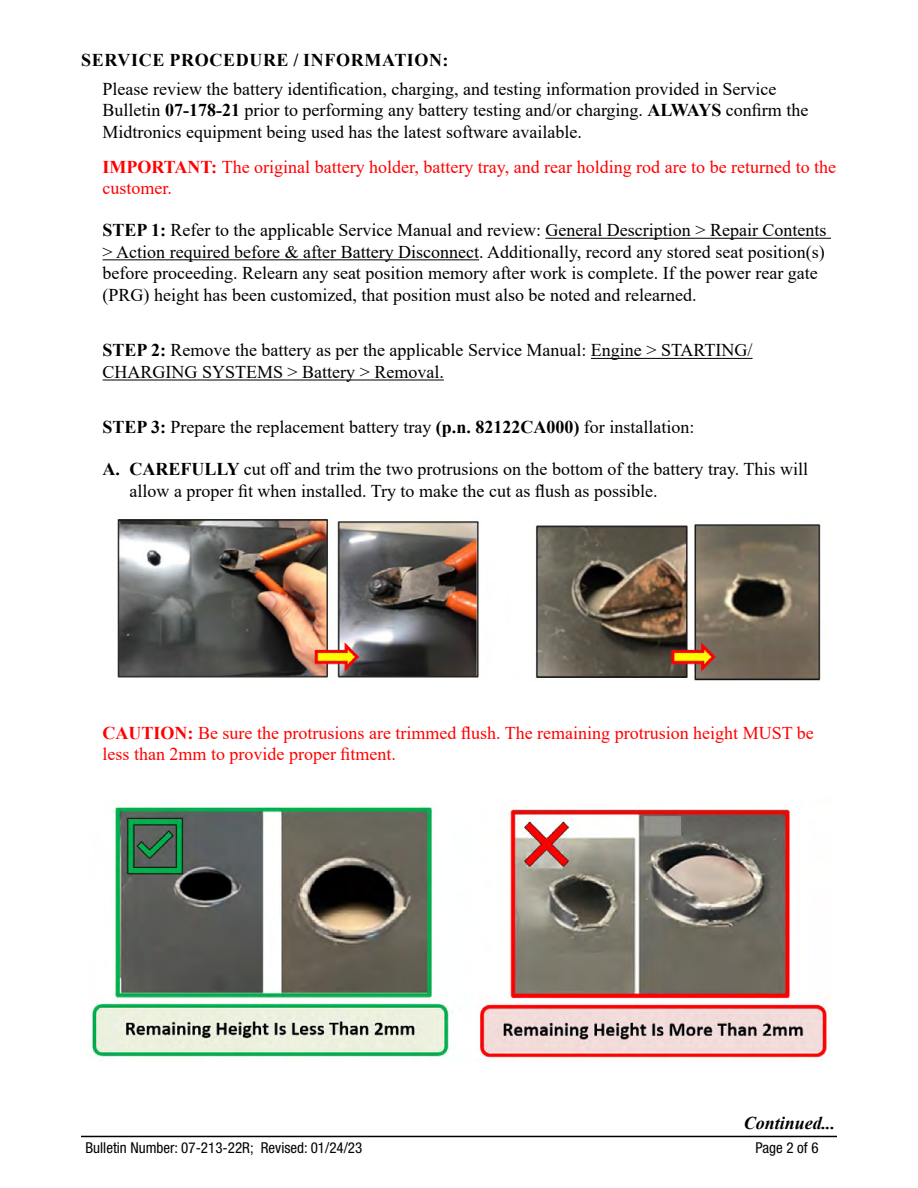
<style>
.page{position:relative;width:918px;height:1188px;background:#fff}
.page>*{position:absolute;margin:0;border:0;box-sizing:border-box;transform-origin:0 0}
.t1{font:18px/21.6px "Times New Roman";color:#000}
.t2{font:18px/21.6px "Times New Roman";color:#f00}
.t3{font:700 18px "Times New Roman";letter-spacing:.035em;color:#000}
.t4{font:italic 700 18px "Times New Roman";color:#000}
.t5{font:condensed 15px "Helvetica Neue LT Std";color:#000}
.s1{font-weight:700}
</style>
<div class="page">
<hr style="left:81px;top:1136px;width:756px;height:1px;background:#000">
<hr style="left:545px;top:238px;width:286px;height:1px;background:#000">
<hr style="left:103px;top:259px;width:376px;height:1px;background:#000">
<hr style="left:591px;top:358px;width:162px;height:1px;background:#000">
<hr style="left:103px;top:380px;width:341px;height:1px;background:#000">
<img style="left:117px;top:519px;width:704px;height:162px">
<img style="left:87px;top:801px;width:743px;height:259px">
<p class="t3" style="left:81px;top:47px;width:369px">SERVICE PROCEDURE / INFORMATION:</p>
<p class="t1" style="left:103px;top:77px;width:707px">Please review the battery identification, charging, and testing information provided in Service<br>Bulletin <span class="s1">07-178-21</span> prior to performing any battery testing and/or charging. <span class="s1">ALWAYS</span> confirm the<br>Midtronics equipment being used has the latest software available.</p>
<p class="t2" style="left:103px;top:155px;width:735px"><span class="s1">IMPORTANT:</span> The original battery holder, battery tray, and rear holding rod are to be returned to the customer.</p>
<p class="t1" style="left:103px;top:219px;width:725px"><span class="s1">STEP 1:</span> Refer to the applicable Service Manual and review: General Description &gt; Repair Contents &gt; Action required before &amp; after Battery Disconnect. Additionally, record any stored seat position(s) before proceeding. Relearn any seat position memory after work is complete. If the power rear gate (PRG) height has been customized, that position must also be noted and relearned.</p>
<p class="t1" style="left:103px;top:339px;width:651px"><span class="s1">STEP 2:</span> Remove the battery as per the applicable Service Manual: Engine &gt; STARTING/<br>CHARGING SYSTEMS &gt; Battery &gt; Removal.</p>
<p class="t1" style="left:103px;top:416px;width:593px"><span class="s1">STEP 3:</span> Prepare the replacement battery tray <span class="s1">(p.n. 82122CA000)</span> for installation:</p>
<p class="t1" style="left:130px;top:458px;width:680px;text-indent:-27px"><span class="s1">A. CAREFULLY</span> cut off and trim the two protrusions on the bottom of the battery tray. This will allow a proper fit when installed. Try to make the cut as flush as possible.</p>
<p class="t2" style="left:103px;top:721px;width:713px"><span class="s1">CAUTION:</span> Be sure the protrusions are trimmed flush. The remaining protrusion height MUST be less than 2mm to provide proper fitment.</p>
<p class="t4" style="left:744px;top:1111px;width:93px">Continued...</p>
<p class="t5" style="left:86px;top:1138px;width:278px">Bulletin Number: 07-213-22R; Revised: 01/24/23</p>
<p class="t5" style="left:756px;top:1138px;width:65px">Page 2 of 6</p>
</div>
